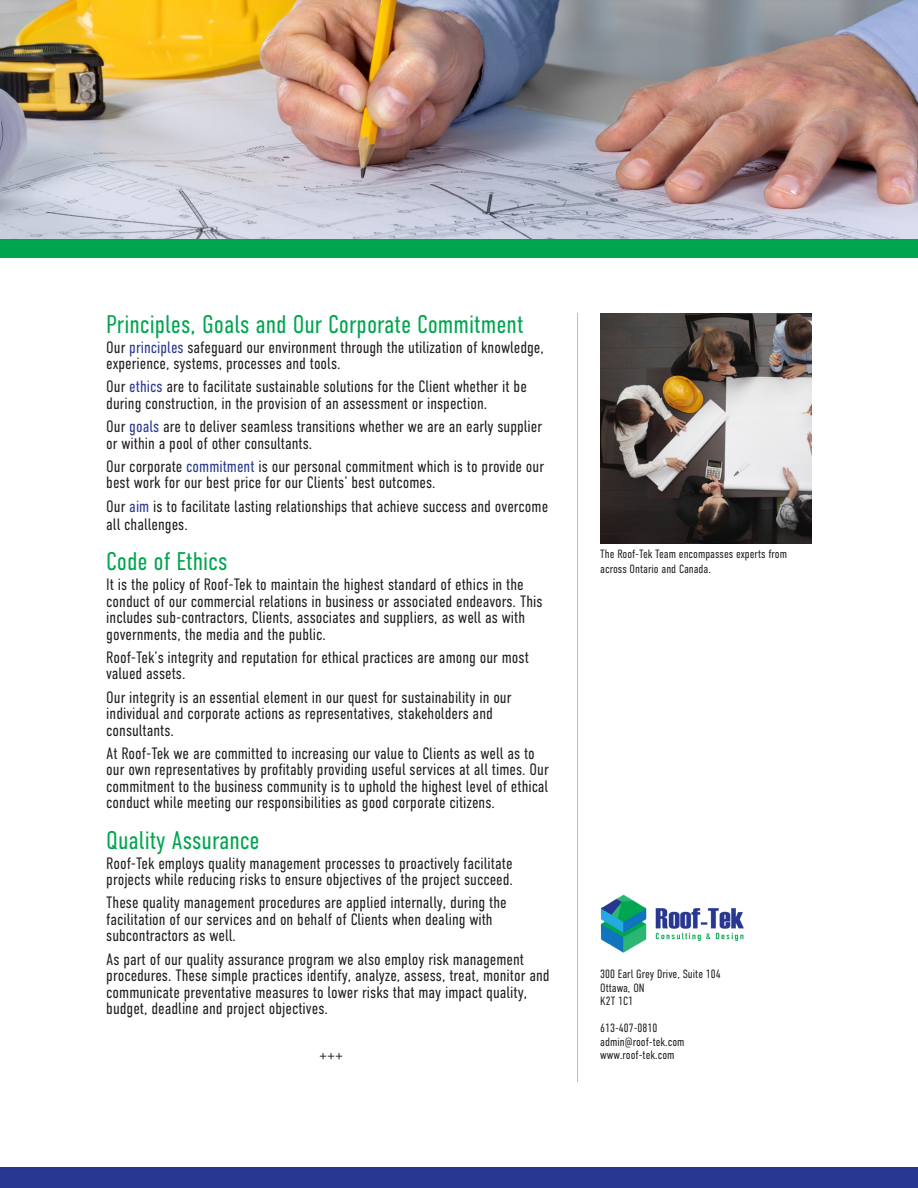
<style>
.page{position:relative;width:918px;height:1188px;background:#fff}
.page>*{position:absolute;margin:0;border:0;box-sizing:border-box;transform-origin:0 0}
.Überschrift1{font:300 25.5px "DIN Condensed";color:#00a54f}
.Überschrift2{font:300 25.5px "DIN Condensed";color:#00a54f}
.Fließtext_-_links{font:300 16.5px/16.5px "DIN Condensed";color:#231f20}
.kleine_Schrift{font:300 12px "DIN Condensed";color:#231f20}
.Bildunterschrift{font:300 12px/15px "DIN Condensed";color:#231f20}
.s1{color:#283890}
</style>
<div class="page">
<div style="left:0;top:1167px;width:918px;height:21px;background:#283890"></div>
<hr style="left:577px;top:313px;width:1px;height:769px;background:#bcbdc0">
<div style="left:0;top:239px;width:918px;height:19px;background:#00a54f"></div>
<img style="left:0;top:0;width:918px;height:239px">
<img style="left:600px;top:313px;width:212px;height:230px">
<img style="left:600px;top:894px;width:144px;height:59px">
<p class="Überschrift1" style="left:106px;top:310px;width:419px">Principles, Goals and Our Corporate Commitment</p>
<p class="Fließtext_-_links" style="left:106px;top:339px;width:439px">Our <span class="s1">principles</span> safeguard our environment through the utilization of knowledge, experience, systems, processes and tools.</p>
<p class="Fließtext_-_links" style="left:106px;top:379px;width:422px">Our <span class="s1">ethics</span> are to facilitate sustainable solutions for the Client whether it be during construction, in the provision of an assessment or inspection.</p>
<p class="Fließtext_-_links" style="left:106px;top:418px;width:438px">Our <span class="s1">goals</span> are to deliver seamless transitions whether we are an early supplier or within a pool of other consultants.</p>
<p class="Fließtext_-_links" style="left:106px;top:458px;width:439px">Our corporate <span class="s1">commitment</span> is our personal commitment which is to provide our best work for our best price for our Clients’ best outcomes.</p>
<p class="Fließtext_-_links" style="left:106px;top:497px;width:443px;line-height:18px">Our <span class="s1">aim</span> is to facilitate lasting relationships that achieve success and overcome all challenges.</p>
<p class="Überschrift2" style="left:106px;top:547px;width:123px">Code of Ethics</p>
<p class="Fließtext_-_links" style="left:106px;top:576px;width:438px">It is the policy of Roof-Tek to maintain the highest standard of ethics in the conduct of our commercial relations in business or associated endeavors. This includes sub-contractors, Clients, associates and suppliers, as well as with governments, the media and the public.</p>
<p class="Fließtext_-_links" style="left:106px;top:649px;width:424px">Roof-Tek’s integrity and reputation for ethical practices are among our most valued assets.</p>
<p class="Fließtext_-_links" style="left:106px;top:689px;width:407px">Our integrity is an essential element in our quest for sustainability in our individual and corporate actions as representatives, stakeholders and consultants.</p>
<p class="Fließtext_-_links" style="left:106px;top:745px;width:444px">At Roof-Tek we are committed to increasing our value to Clients as well as to our own representatives by profitably providing useful services at all times. Our commitment to the business community is to uphold the highest level of ethical conduct while meeting our responsibilities as good corporate citizens.</p>
<p class="Überschrift2" style="left:106px;top:826px;width:155px">Quality Assurance</p>
<p class="Fließtext_-_links" style="left:106px;top:855px;width:408px">Roof-Tek employs quality management processes to proactively facilitate projects while reducing risks to ensure objectives of the project succeed.</p>
<p class="Fließtext_-_links" style="left:106px;top:895px;width:402px">These quality management procedures are applied internally, during the facilitation of our services and on behalf of Clients when dealing with subcontractors as well.</p>
<p class="Fließtext_-_links" style="left:106px;top:951px;width:445px">As part of our quality assurance program we also employ risk management procedures. These simple practices identify, analyze, assess, treat, monitor and communicate preventative measures to lower risks that may impact quality, budget, deadline and project objectives.</p>
<p class="Fließtext_-_links" style="left:319px;top:1047px;width:26px">+++</p>
<p class="Bildunterschrift" style="left:600px;top:547px;width:188px">The Roof-Tek Team encompasses experts from across Ontario and Canada.</p>
<p class="kleine_Schrift" style="left:600px;top:967px;width:122px">300 Earl Grey Drive, Suite 104</p>
<p class="kleine_Schrift" style="left:600px;top:981px;width:46px">Ottawa, ON</p>
<p class="kleine_Schrift" style="left:600px;top:994px;width:34px">K2T 1C1</p>
<p class="kleine_Schrift" style="left:600px;top:1021px;width:58px">613-407-0810</p>
<p class="kleine_Schrift" style="left:600px;top:1035px;width:86px">admin@roof-tek.com</p>
<p class="kleine_Schrift" style="left:600px;top:1048px;width:76px">www.roof-tek.com</p>
</div>
